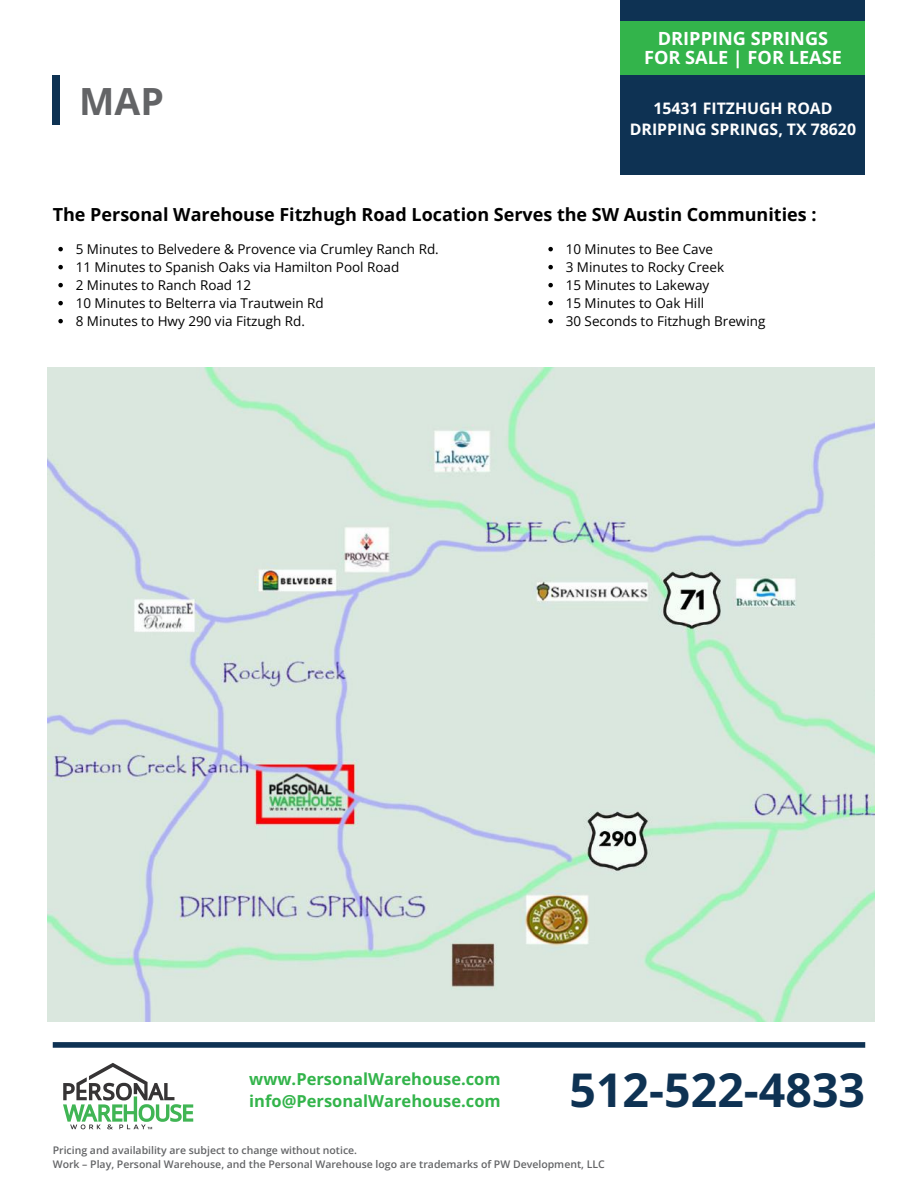
<style>
.page{position:relative;width:918px;height:1188px;background:#fff}
.page>*{position:absolute;margin:0;border:0;box-sizing:border-box;transform-origin:0 0}
.t1{font:700 46.5px "Open Sans";color:#0e3253}
.t2{font:700 37.5px "Open Sans";color:#636466}
.t3{font:700 18.15px/19.2px "Open Sans";color:#fff;text-align:center}
.t4{font:700 18px "Open Sans";color:#000}
.t5{font:700 16.5px/22.5px "Open Sans";color:#33b44b}
.t6{font:700 15.9px/21.3px "Open Sans";color:#fff;text-align:center}
.t7{font:13.5px/18px "Open Sans";color:#000}
.t8{font:600 10.5px/14px "Open Sans";color:#636466}
</style>
<div class="page">
<div style="left:53px;top:75px;width:7px;height:50px;background:#0e3253"></div>
<div style="left:53px;top:1042px;width:812px;height:6px;background:#0e3253"></div>
<div style="left:621px;top:0;width:244px;height:174px;background:#0e3253"></div>
<div style="left:621px;top:22px;width:244px;height:53px;background:#33b44b"></div>
<img style="left:47px;top:367px;width:828px;height:654px">
<svg style="left:58px;top:247px;width:5px;height:4px"></svg>
<svg style="left:58px;top:265px;width:5px;height:4px"></svg>
<svg style="left:58px;top:283px;width:5px;height:4px"></svg>
<svg style="left:58px;top:301px;width:5px;height:4px"></svg>
<svg style="left:58px;top:319px;width:5px;height:4px"></svg>
<svg style="left:548px;top:247px;width:5px;height:4px"></svg>
<svg style="left:548px;top:265px;width:5px;height:4px"></svg>
<svg style="left:548px;top:283px;width:5px;height:4px"></svg>
<svg style="left:548px;top:301px;width:5px;height:4px"></svg>
<svg style="left:548px;top:319px;width:5px;height:4px"></svg>
<svg style="left:63px;top:1063px;width:130px;height:66px"></svg>
<h2 class="t2" style="left:79px;top:74px;width:86px">MAP</h2>
<h3 class="t3" style="left:644px;top:28px;width:199px">DRIPPING SPRINGS<br>FOR SALE | FOR LEASE</h3>
<p class="t6" style="left:630px;top:97px;width:228px">15431 FITZHUGH ROAD<br>DRIPPING SPRINGS, TX 78620</p>
<h3 class="t4" style="left:53px;top:202px;width:765px">The Personal Warehouse Fitzhugh Road Location Serves the SW Austin Communities :</h3>
<p class="t7" style="left:76px;top:239px;width:365px">5 Minutes to Belvedere &amp; Provence via Crumley Ranch Rd.<br>11 Minutes to Spanish Oaks via Hamilton Pool Road<br>2 Minutes to Ranch Road 12<br>10 Minutes to Belterra via Trautwein Rd<br>8 Minutes to Hwy 290 via Fitzugh Rd.</p>
<p class="t7" style="left:566px;top:239px;width:201px">10 Minutes to Bee Cave<br>3 Minutes to Rocky Creek<br>15 Minutes to Lakeway<br>15 Minutes to Oak Hill<br>30 Seconds to Fitzhugh Brewing</p>
<p class="t5" style="left:249px;top:1067px;width:253px">www.PersonalWarehouse.com info@PersonalWarehouse.com</p>
<h1 class="t1" style="left:569px;top:1057px;width:297px">512-522-4833</h1>
<p class="t8" style="left:53px;top:1143px;width:554px">Pricing and availability are subject to change without notice.<br>Work – Play, Personal Warehouse, and the Personal Warehouse logo are trademarks of PW Development, LLC</p>
</div>
